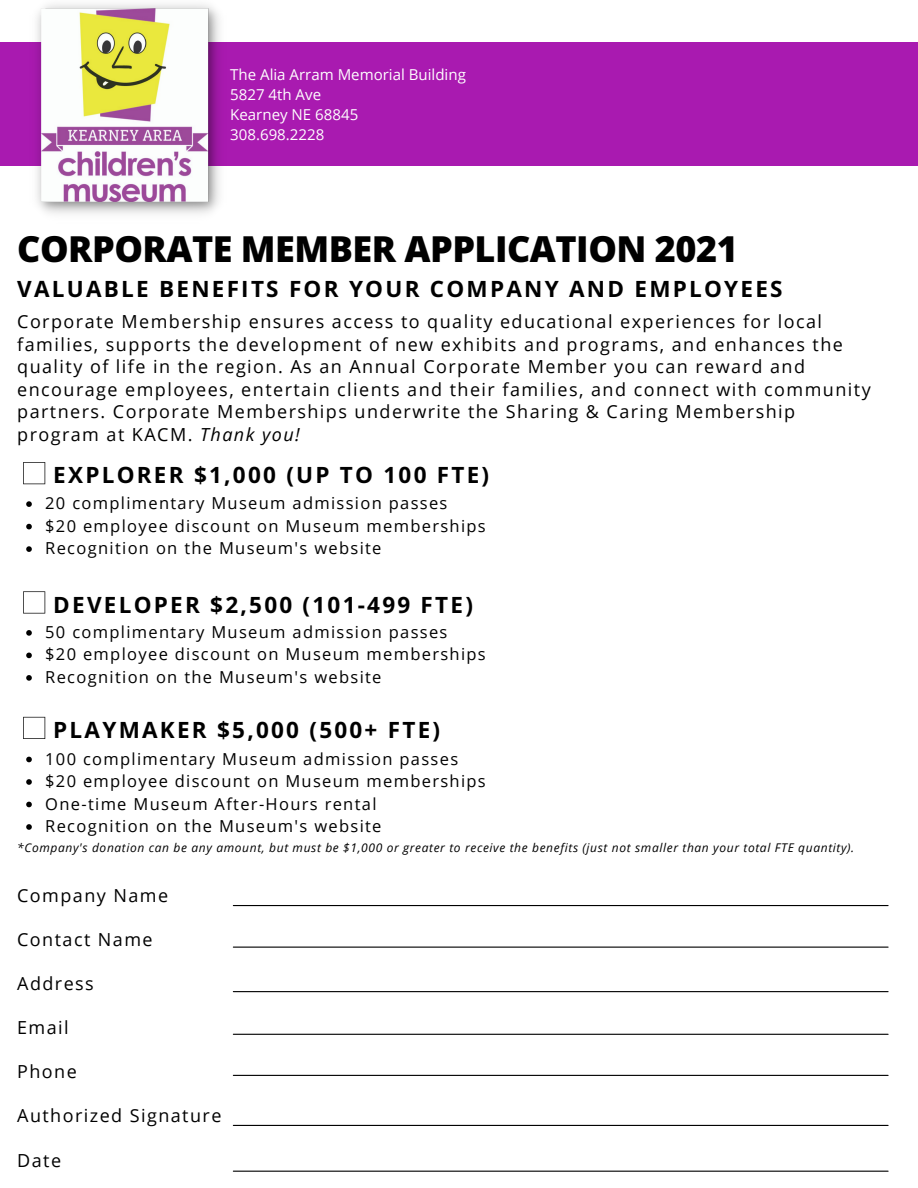
<style>
.page{position:relative;width:918px;height:1188px;background:#fff}
.page>*{position:absolute;margin:0;border:0;box-sizing:border-box;transform-origin:0 0}
.t1{font:800 36px "Open Sans Hebrew";letter-spacing:-.015em;color:#000}
.t2{font:700 22.5px "Open Sans Hebrew";letter-spacing:.1em;color:#000}
.t3{font:18px/22.5px "Open Sans";letter-spacing:.08em;color:#000}
.t4{font:16.5px "Open Sans";letter-spacing:.08em;color:#000}
.t5{font:15px "Open Sans";color:#fff}
.t6{font:italic 12px "Open Sans";letter-spacing:.055em;color:#000}
.s1{font-style:italic}
</style>
<div class="page">
<div style="left:0;top:43px;width:918px;height:123px;background:#a91ab0"></div>
<img style="left:30px;top:4px;width:197px;height:210px">
<hr style="left:233px;top:905px;width:655px;height:1px;background:#000">
<hr style="left:233px;top:947px;width:655px;height:1px;background:#000">
<hr style="left:233px;top:991px;width:655px;height:1px;background:#000">
<hr style="left:233px;top:1034px;width:655px;height:1px;background:#000">
<hr style="left:233px;top:1075px;width:655px;height:1px;background:#000">
<hr style="left:233px;top:1125px;width:655px;height:1px;background:#000">
<hr style="left:233px;top:1171px;width:655px;height:1px;background:#000">
<svg style="left:23px;top:462px;width:22px;height:22px"></svg>
<svg style="left:23px;top:591px;width:22px;height:23px"></svg>
<svg style="left:23px;top:717px;width:22px;height:22px"></svg>
<svg style="left:26px;top:501px;width:6px;height:6px"></svg>
<svg style="left:26px;top:524px;width:6px;height:5px"></svg>
<svg style="left:26px;top:546px;width:6px;height:6px"></svg>
<svg style="left:26px;top:630px;width:6px;height:6px"></svg>
<svg style="left:26px;top:653px;width:6px;height:5px"></svg>
<svg style="left:26px;top:675px;width:6px;height:6px"></svg>
<svg style="left:26px;top:757px;width:6px;height:5px"></svg>
<svg style="left:26px;top:779px;width:6px;height:6px"></svg>
<svg style="left:26px;top:802px;width:6px;height:5px"></svg>
<svg style="left:26px;top:824px;width:6px;height:6px"></svg>
<p class="t5" style="left:230px;top:64px;width:237px">The Alia Arram Memorial Building</p>
<p class="t5" style="left:230px;top:84px;width:92px">5827 4th Ave</p>
<p class="t5" style="left:230px;top:104px;width:129px">Kearney NE 68845</p>
<p class="t5" style="left:230px;top:124px;width:96px">308.698.2228</p>
<p class="t1" style="left:17px;top:223px;width:722px">CORPORATE MEMBER APPLICATION 2021</p>
<p class="t2" style="left:17px;top:273px;width:767px">VALUABLE BENEFITS FOR YOUR COMPANY AND EMPLOYEES</p>
<p class="t3" style="left:17px;top:310px;width:855px">Corporate Membership ensures access to quality educational experiences for local families, supports the development of new exhibits and programs, and enhances the quality of life in the region. As an Annual Corporate Member you can reward and encourage employees, entertain clients and their families, and connect with community partners. Corporate Memberships underwrite the Sharing &amp; Caring Membership</p>
<p class="t3" style="left:17px;top:423px;width:284px">program at KACM. <span class="s1">Thank you!</span></p>
<p class="t2" style="left:53px;top:459px;width:437px">EXPLORER $1,000 (UP TO 100 FTE)</p>
<p class="t4" style="left:45px;top:492px;width:404px">20 complimentary Museum admission passes</p>
<p class="t4" style="left:45px;top:514px;width:442px">$20 employee discount on Museum memberships</p>
<p class="t4" style="left:45px;top:537px;width:338px">Recognition on the Museum's website</p>
<p class="t2" style="left:53px;top:589px;width:421px">DEVELOPER $2,500 (101-499 FTE)</p>
<p class="t4" style="left:45px;top:620px;width:404px">50 complimentary Museum admission passes</p>
<p class="t4" style="left:45px;top:643px;width:442px">$20 employee discount on Museum memberships</p>
<p class="t4" style="left:45px;top:665px;width:338px">Recognition on the Museum's website</p>
<p class="t2" style="left:53px;top:714px;width:388px">PLAYMAKER $5,000 (500+ FTE)</p>
<p class="t4" style="left:45px;top:747px;width:415px">100 complimentary Museum admission passes</p>
<p class="t4" style="left:45px;top:769px;width:442px">$20 employee discount on Museum memberships</p>
<p class="t4" style="left:45px;top:792px;width:333px">One-time Museum After-Hours rental</p>
<p class="t4" style="left:45px;top:814px;width:338px">Recognition on the Museum's website</p>
<p class="t6" style="left:17px;top:839px;width:839px">*Company's donation can be any amount, but must be $1,000 or greater to receive the benefits (just not smaller than your total FTE quantity).</p>
<p class="t3" style="left:17px;top:884px;width:152px">Company Name</p>
<p class="t3" style="left:17px;top:928px;width:137px">Contact Name</p>
<p class="t3" style="left:17px;top:972px;width:78px">Address</p>
<p class="t3" style="left:17px;top:1016px;width:53px">Email</p>
<p class="t3" style="left:17px;top:1059px;width:61px">Phone</p>
<p class="t3" style="left:17px;top:1103px;width:206px">Authorized Signature</p>
<p class="t3" style="left:17px;top:1148px;width:45px">Date</p>
</div>
